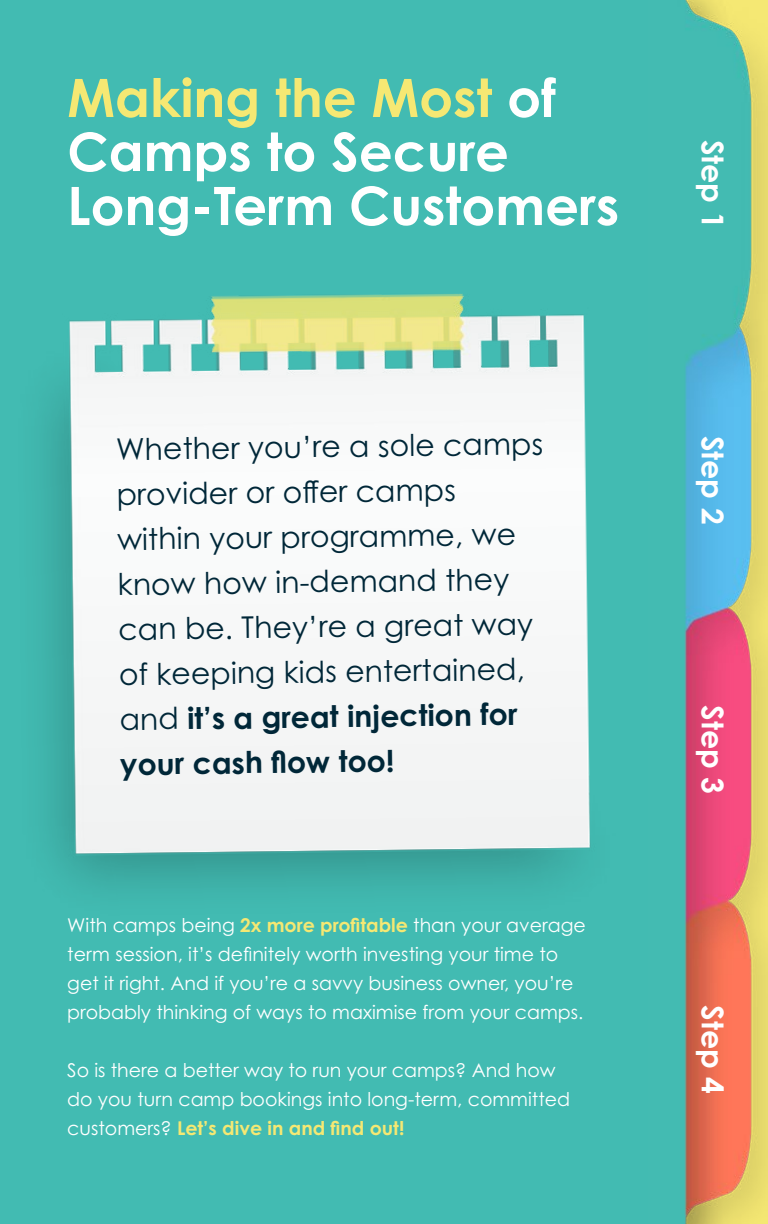
<style>
.page{position:relative;width:768px;height:1224px;background:#fff}
.page>*{position:absolute;margin:0;border:0;box-sizing:border-box;transform-origin:0 0}
.t1{font:700 53px/54px "Century Gothic Pro";color:#fff}
.t2{font:30px/45px "Century Gothic Pro";color:#002738}
.t3{font:700 30px "Century Gothic Pro";color:#fff}
.t4{font:19px/29px "Century Gothic Pro";color:#fff}
.s1{color:#f5e873}
.s2{font-weight:700}
.s3{font-weight:700;color:#f5e873}
</style>
<div class="page">
<img style="left:648px;top:0;width:120px;height:1224px">
<div style="left:0;top:0;width:648px;height:1224px;background:#42bbb2"></div>
<img style="left:47px;top:293px;width:544px;height:593px">
<h1 class="t1" style="left:67px;top:70px;width:553px"><span class="s1">Making the Most</span> of<br>Camps to Secure<br>Long-Term Customers</h1>
<h2 class="t3" style="left:732px;top:140px;width:90px;rotate:90deg">Step 1</h2>
<h2 class="t2" style="left:114px;top:427px;width:430px;rotate:-1deg">Whether you’re a sole camps provider or off er camps within your programme, we know how in-demand they can be. They’re a great way of keeping kids entertained, and <span class="s2">it’s a great injection for your cash fl ow too!</span></h2>
<h2 class="t3" style="left:732px;top:436px;width:90px;rotate:90deg">Step 2</h2>
<h2 class="t3" style="left:732px;top:705px;width:90px;rotate:90deg">Step 3</h2>
<p class="t4" style="left:67px;top:911px;width:520px">With camps being <span class="s3">2x more profitable</span> than your average term session, it’s definitely worth investing your time to get it right. And if you’re a savvy business owner, you’re probably thinking of ways to maximise from your camps.</p>
<p class="t4" style="left:67px;top:1056px;width:504px">So is there a better way to run your camps? And how do you turn camp bookings into long-term, committed customers? <span class="s3">Let’s dive in and find out!</span></p>
<h2 class="t3" style="left:732px;top:1005px;width:90px;rotate:90deg">Step 4</h2>
</div>
